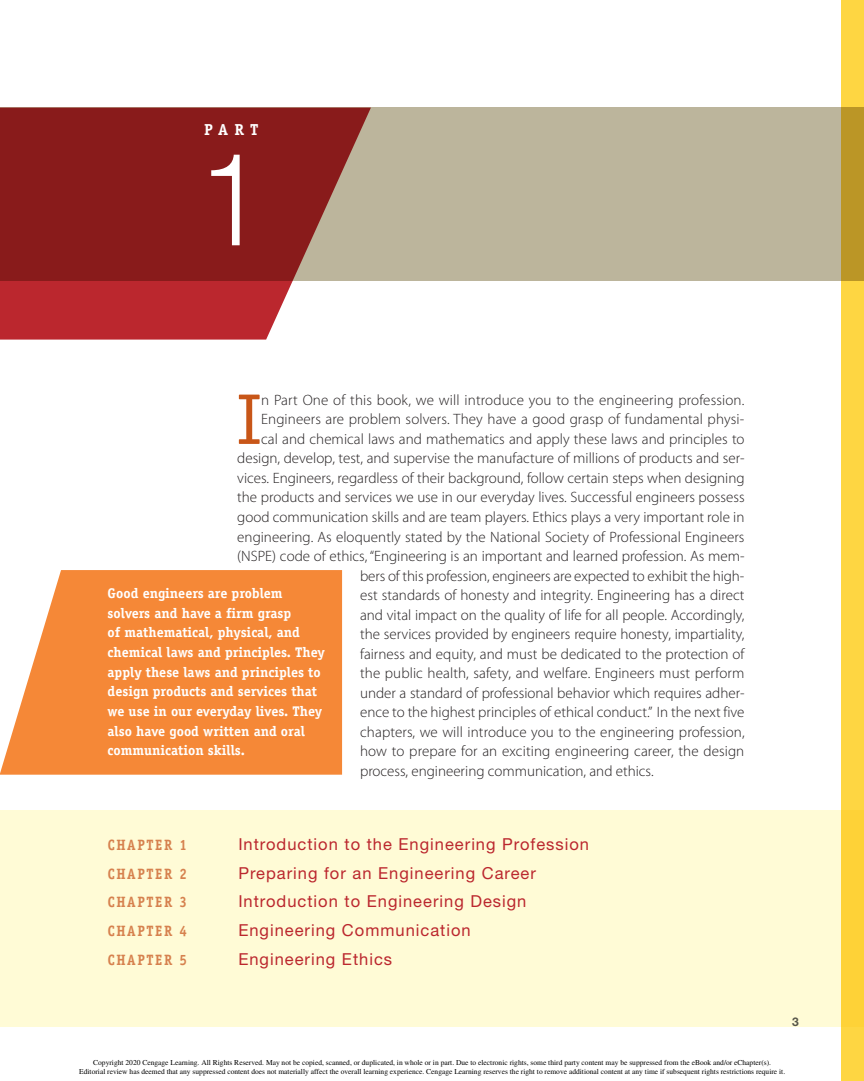
<style>
.page{position:relative;width:864px;height:1081px;background:#fff}
.page>*{position:absolute;margin:0;border:0;box-sizing:border-box;transform-origin:0 0}
.t1{font:300 condensed 127.8px "Helvetica Neue LT Std";color:#fff}
.t2{font:72px "Officina Serif Std";color:#c85618}
.t3{font:16.5px "Helvetica Neue LT Std";letter-spacing:.06em;color:#bb272e}
.t4{font:700 15.9px "Officina Serif Std";color:#fff}
.t5{font:300 15px "Myriad Pro";color:#231f20}
.t6{font:700 15px "Officina Serif Std";letter-spacing:.12em;color:#d6814e;scale:.9 1}
.t7{font:700 14.1px/19.6px "Officina Serif Std";color:#fff}
.t8{font:700 12px "Helvetica Neue LT Std";color:#57585a}
.t9{font:7.5px/9.6px "Times";color:#000;text-align:center}
</style>
<div class="page">
<div style="left:841px;top:0;width:22px;height:1080px;background:#fed642"></div>
<div style="left:0;top:810px;width:863px;height:216px;background:#fffbd6"></div>
<div style="left:0;top:281px;width:293px;height:58px;background:#bb272e"></div>
<svg style="left:0;top:570px;width:342px;height:204px;background:#f59248"></svg>
<svg style="left:0;top:107px;width:863px;height:174px;background:#a87967"></svg>
<p class="t4" style="left:204px;top:119px;width:15px">PART</p>
<p class="t1" style="left:202px;top:127px;width:63px">1</p>
<p class="t2" style="left:237px;top:377px;width:25px">I</p>
<p class="t5" style="left:261px;top:391px;width:484px">n Part One of this book, we will introduce you to the engineering profession.</p>
<p class="t5" style="left:261px;top:411px;width:484px">Engineers are problem solvers. They have a good grasp of fundamental physi-</p>
<p class="t5" style="left:261px;top:430px;width:485px">cal and chemical laws and mathematics and apply these laws and principles to</p>
<p class="t5" style="left:237px;top:450px;width:508px">design, develop, test, and supervise the manufacture of millions of products and ser-</p>
<p class="t5" style="left:237px;top:469px;width:508px">vices. Engineers, regardless of their background, follow certain steps when designing</p>
<p class="t5" style="left:237px;top:489px;width:508px">the products and services we use in our everyday lives. Successful engineers possess</p>
<p class="t5" style="left:237px;top:508px;width:508px">good communication skills and are team players. Ethics plays a very important role in</p>
<p class="t5" style="left:237px;top:528px;width:508px">engineering. As eloquently stated by the National Society of Professional Engineers</p>
<p class="t5" style="left:237px;top:547px;width:508px">(NSPE) code of ethics, “Engineering is an important and learned profession. As mem-</p>
<p class="t5" style="left:360px;top:567px;width:386px">bers of this profession, engineers are expected to exhibit the high-</p>
<p class="t5" style="left:360px;top:586px;width:386px">est standards of honesty and integrity. Engineering has a direct</p>
<p class="t5" style="left:360px;top:606px;width:386px">and vital impact on the quality of life for all people. Accordingly,</p>
<p class="t5" style="left:360px;top:625px;width:386px">the services provided by engineers require honesty, impartiality,</p>
<p class="t5" style="left:360px;top:645px;width:386px">fairness and equity, and must be dedicated to the protection of</p>
<p class="t5" style="left:360px;top:664px;width:386px">the public health, safety, and welfare. Engineers must perform</p>
<p class="t5" style="left:360px;top:684px;width:386px">under a standard of professional behavior which requires adher-</p>
<p class="t5" style="left:360px;top:703px;width:386px">ence to the highest principles of ethical conduct.” In the next five</p>
<p class="t5" style="left:360px;top:723px;width:386px">chapters, we will introduce you to the engineering profession,</p>
<p class="t5" style="left:360px;top:742px;width:385px">how to prepare for an exciting engineering career, the design</p>
<p class="t5" style="left:360px;top:762px;width:295px">process, engineering communication, and ethics.</p>
<p class="t7" style="left:108px;top:583px;width:219px">Good engineers are problem solvers and have a firm grasp<br>of mathematical, physical, and chemical laws and principles. They apply these laws and principles to design products and services that we use in our everyday lives. They also have good written and oral communication skills.</p>
<p class="t6" style="left:108px;top:835px;width:90px">Chapter 1</p>
<p class="t3" style="left:238px;top:834px;width:352px">Introduction to the Engineering Profession</p>
<p class="t6" style="left:108px;top:864px;width:90px">Chapter 2</p>
<p class="t3" style="left:238px;top:862px;width:299px">Preparing for an Engineering Career</p>
<p class="t6" style="left:108px;top:892px;width:90px">Chapter 3</p>
<p class="t3" style="left:238px;top:891px;width:289px">Introduction to Engineering Design</p>
<p class="t6" style="left:108px;top:921px;width:90px">Chapter 4</p>
<p class="t3" style="left:238px;top:919px;width:234px">Engineering Communication</p>
<p class="t6" style="left:108px;top:949px;width:90px">Chapter 5</p>
<p class="t3" style="left:238px;top:948px;width:155px">Engineering Ethics</p>
<p class="t8" style="left:792px;top:1013px;width:8px">3</p>
<p class="t9" style="left:79px;top:1056px;width:707px">Copyright 2020 Cengage Learning. All Rights Reserved. May not be copied, scanned, or duplicated, in whole or in part. Due to electronic rights, some third party content may be suppressed from the eBook and/or eChapter(s).<br>Editorial review has deemed that any suppressed content does not materially affect the overall learning experience. Cengage Learning reserves the right to remove additional content at any time if subsequent rights restrictions require it.</p>
</div>
